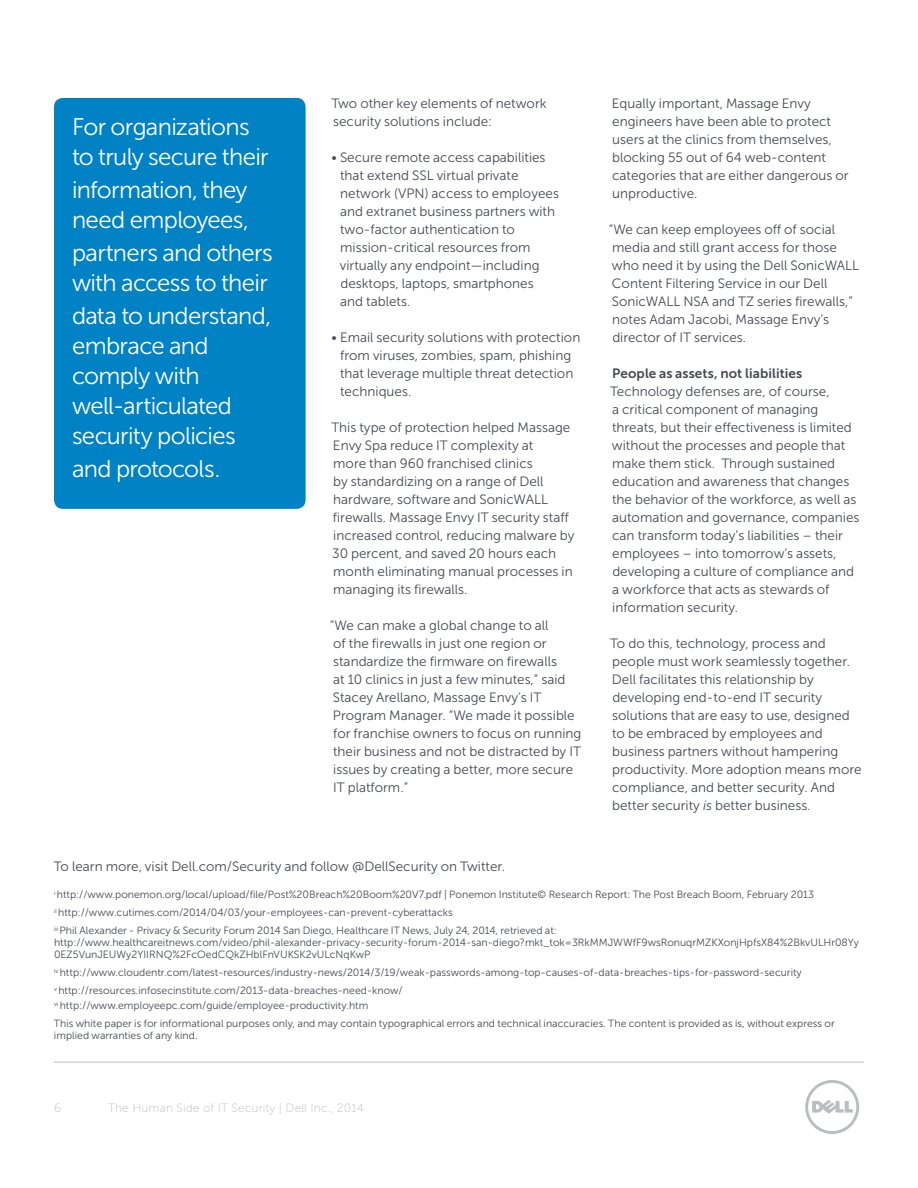
<style>
.page{position:relative;width:918px;height:1188px;background:#fff}
.page>*{position:absolute;margin:0;border:0;box-sizing:border-box;transform-origin:0 0}
.t1{font:24px/30px "Museo Sans For Dell 300";letter-spacing:-.03em;color:#fff}
.t2{font:13.5px/18px "Museo Sans For Dell 300";color:#464953}
.t3{font:13.5px "Museo Sans For Dell 700";letter-spacing:.01em;color:#464953}
.t4{font:12px "Museo Sans For Dell 100";letter-spacing:.01em;color:#bbbec1}
.t5{font:10.5px/18px "Museo Sans For Dell 300";color:#464953}
.s1{font-style:italic}
</style>
<div class="page">
<hr style="left:54px;top:1062px;width:810px;height:1px;background:#bbbec1">
<svg style="left:805px;top:1080px;width:54px;height:54px"></svg>
<div style="left:54px;top:98px;width:252px;height:411px;background:#0082c4;border-radius:9px"></div>
<h1 class="t1" style="left:72px;top:112px;width:198px">For organizations to truly secure their</h1>
<h1 class="t1" style="left:72px;top:175px;width:178px">information, they need employees,</h1>
<h1 class="t1" style="left:72px;top:238px;width:202px">partners and others with access to their</h1>
<h1 class="t1" style="left:72px;top:301px;width:201px">data to understand, embrace and comply with well-articulated security policies</h1>
<h1 class="t1" style="left:72px;top:454px;width:150px">and protocols.</h1>
<p class="t2" style="left:331px;top:94px;width:217px">Two other key elements of network security solutions include:</p>
<p class="t2" style="left:340px;top:148px;width:221px;text-indent:-8px">• Secure remote access capabilities that extend SSL virtual private network (VPN) access to employees and extranet business partners with two-factor authentication to mission-critical resources from virtually any endpoint—including desktops, laptops, smartphones and tablets.</p>
<p class="t2" style="left:340px;top:328px;width:242px;text-indent:-9px">• Email security solutions with protection from viruses, zombies, spam, phishing that leverage multiple threat detection techniques.</p>
<p class="t2" style="left:331px;top:418px;width:245px">This type of protection helped Massage Envy Spa reduce IT complexity at<br>more than 960 franchised clinics<br>by standardizing on a range of Dell hardware, software and SonicWALL firewalls. Massage Envy IT security staff increased control, reducing malware by 30 percent, and saved 20 hours each month eliminating manual processes in managing its firewalls.</p>
<p class="t2" style="left:330px;top:616px;width:253px">“We can make a global change to all<br>of the firewalls in just one region or standardize the firmware on firewalls<br>at 10 clinics in just a few minutes,” said Stacey Arellano, Massage Envy’s IT Program Manager. “We made it possible for franchise owners to focus on running their business and not be distracted by IT issues by creating a better, more secure IT platform.”</p>
<p class="t2" style="left:612px;top:94px;width:238px">Equally important, Massage Envy engineers have been able to protect users at the clinics from themselves, blocking 55 out of 64 web-content categories that are either dangerous or unproductive.</p>
<p class="t2" style="left:609px;top:220px;width:252px">“We can keep employees off of social media and still grant access for those who need it by using the Dell SonicWALL Content Filtering Service in our Dell SonicWALL NSA and TZ series firewalls,” notes Adam Jacobi, Massage Envy’s director of IT services.</p>
<p class="t3" style="left:612px;top:366px;width:192px">People as assets, not liabilities</p>
<p class="t2" style="left:610px;top:382px;width:251px">Technology defenses are, of course,<br>a critical component of managing threats, but their effectiveness is limited without the processes and people that make them stick. Through sustained education and awareness that changes the behavior of the workforce, as well as automation and governance, companies can transform today’s liabilities – their employees – into tomorrow’s assets, developing a culture of compliance and a workforce that acts as stewards of information security.</p>
<p class="t2" style="left:610px;top:634px;width:253px">To do this, technology, process and people must work seamlessly together.<br>Dell facilitates this relationship by developing end-to-end IT security solutions that are easy to use, designed to be embraced by employees and business partners without hampering productivity. More adoption means more compliance, and better security. And better security <span class="s1">is</span> better business.</p>
<p class="t2" style="left:54px;top:857px;width:453px">To learn more, visit Dell.com/Security and follow @DellSecurity on Twitter.</p>
<p class="t5" style="left:54px;top:886px;width:762px"><sup>i</sup> http://www.ponemon.org/local/upload/file/Post%20Breach%20Boom%20V7.pdf | Ponemon Institute© Research Report: The Post Breach Boom, February 2013 <sup>ii</sup> http://www.cutimes.com/2014/04/03/your-employees-can-prevent-cyberattacks<br><sup>iii</sup> Phil Alexander - Privacy &amp; Security Forum 2014 San Diego, Healthcare IT News, July 24, 2014, retrieved at:</p>
<p class="t5" style="left:54px;top:937px;width:807px;line-height:12px">http://www.healthcareitnews.com/video/phil-alexander-privacy-security-forum-2014-san-diego?mkt_tok=3RkMMJWWfF9wsRonuqrMZKXonjHpfsX84%2BkvULHr08Yy<br>0EZ5VunJEUWy2YIIRNQ%2FcOedCQkZHblFnVUKSK2vULcNqKwP</p>
<p class="t5" style="left:54px;top:964px;width:749px"><sup>iv</sup> http://www.cloudentr.com/latest-resources/industry-news/2014/3/19/weak-passwords-among-top-causes-of-data-breaches-tips-for-password-security <sup>v</sup> http://resources.infosecinstitute.com/2013-data-breaches-need-know/</p>
<p class="t5" style="left:54px;top:997px;width:782px"><sup>vi</sup> http://www.employeepc.com/guide/employee-productivity.htm<br>This white paper is for informational purposes only, and may contain typographical errors and technical inaccuracies. The content is provided as is, without express or</p>
<p class="t5" style="left:54px;top:1027px;width:145px">implied warranties of any kind.</p>
<p class="t4" style="left:54px;top:1101px;width:9px">6</p>
<p class="t4" style="left:108px;top:1101px;width:257px">The Human Side of IT Security | Dell Inc., 2014</p>
</div>
